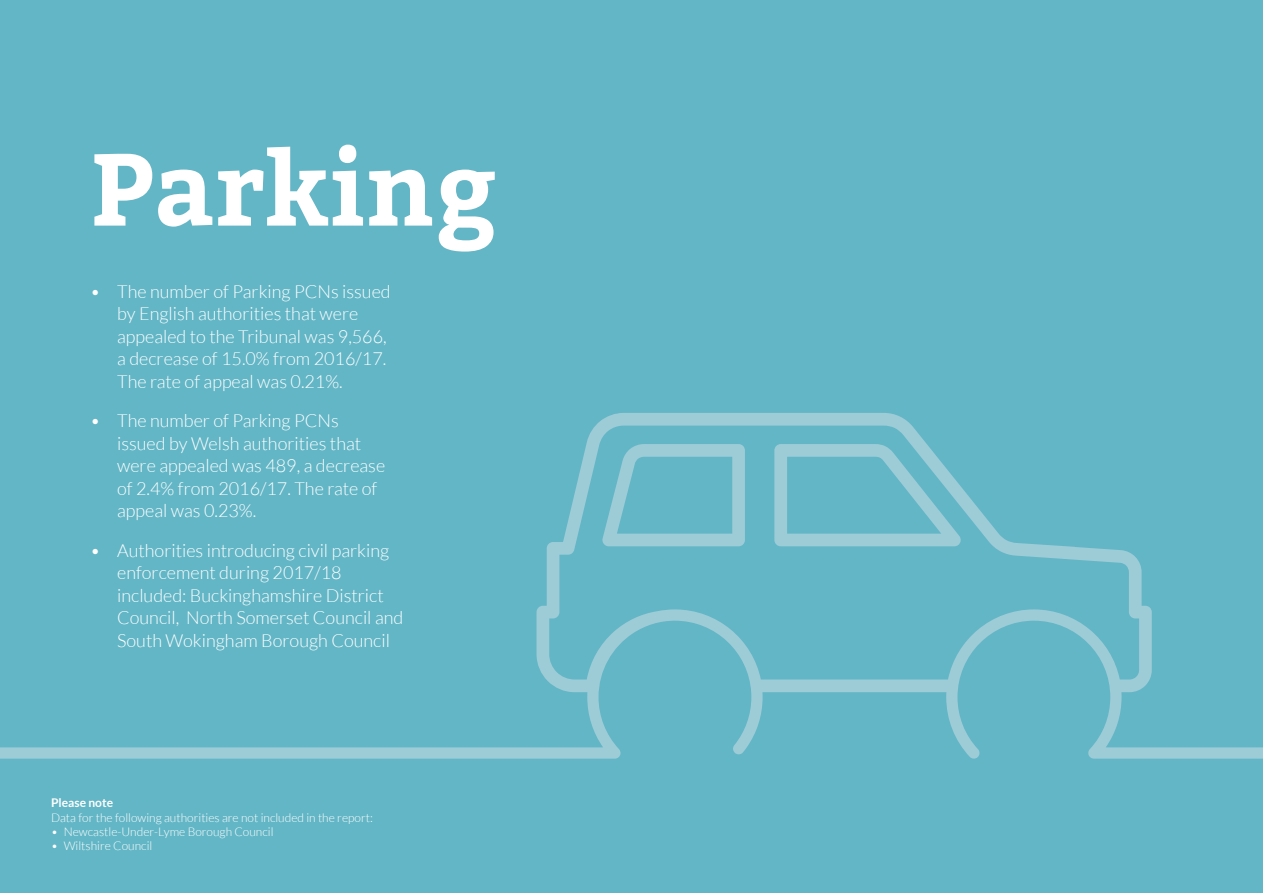
<style>
.page{position:relative;width:1263px;height:893px;background:#63b6c6}
.page>*{position:absolute;margin:0;border:0;box-sizing:border-box;transform-origin:0 0}
.t1{font:700 101.85px "Bitter";color:#fff}
.t2{font:300 18px/22.5px "Lato";color:#fff}
.Body{font:300 12px/14.4px "Lato";color:#fff}
.t3{font:700 12px "Bitter";letter-spacing:-.025em;color:#fff}
.s1{font-weight:700}
</style>
<div class="page">
<svg style="left:0;top:413px;width:1263px;height:346px"></svg>
<svg style="left:774px;top:444px;width:187px;height:102px"></svg>
<svg style="left:602px;top:444px;width:143px;height:102px"></svg>
<p class="t3" style="left:340px;top:202px;width:84px;rotate:-90deg">PCNs Referred</p>
<p class="t1" style="left:90px;top:128px;width:408px">Parking</p>
<p class="t3" style="left:399px;top:202px;width:48px;rotate:-90deg">Witness</p>
<p class="t2" style="left:117px;top:280px;width:275px;text-indent:-27px">• The number of Parking PCNs issued by English authorities that were appealed to the Tribunal was 9,566, a decrease of 15.0% from 2016/17.<br>The rate of appeal was 0.21%.</p>
<p class="t2" style="left:117px;top:409px;width:270px;text-indent:-27px">• The number of Parking PCNs issued by Welsh authorities that were appealed was 489, a decrease of 2.4% from 2016/17. The rate of appeal was 0.23%.</p>
<p class="t2" style="left:117px;top:539px;width:288px;text-indent:-27px">• Authorities introducing civil parking enforcement during 2017/18 included: Buckinghamshire District Council, North Somerset Council and South Wokingham Borough Council</p>
<p class="Body" style="left:51px;top:796px;width:323px"><span class="s1">Please note<br></span>Data for the following authorities are not included in the report:</p>
<p class="Body" style="left:51px;top:825px;width:224px">• Newcastle-Under-Lyme Borough Council</p>
<p class="Body" style="left:51px;top:839px;width:103px">• Wiltshire Council</p>
</div>
